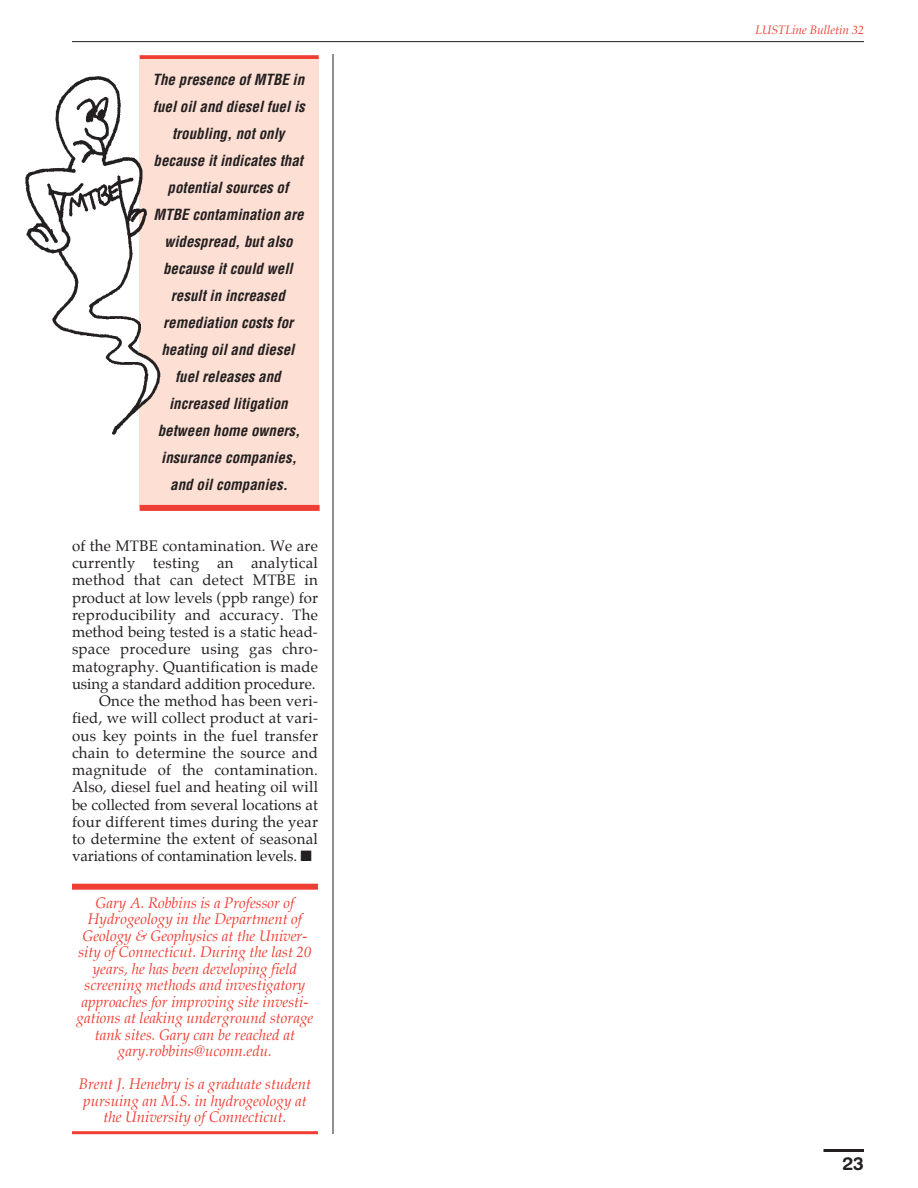
<style>
.page{position:relative;width:918px;height:1188px;background:#fff}
.page>*{position:absolute;margin:0;border:0;box-sizing:border-box;transform-origin:0 0}
.t1{font:700 18px "Helvetica Rounded";color:#231f20}
.t2{font:15px "Palatino";letter-spacing:.02em;color:#231f20}
.t3{font:italic 15px/16.5px "Palatino";color:#ef3e33;text-align:center}
.t4{font:italic 700 condensed 15px/27px "Helvetica";color:#231f20;text-align:center}
.t5{font:15px "Palatino";letter-spacing:-.005em;color:#231f20}
.t6{font:15px "Palatino";color:#231f20}
.t7{font:italic 12px "Palatino";color:#ef3e33}
</style>
<div class="page">
<hr style="left:824px;top:1149px;width:40px;height:3px;background:#231f20">
<hr style="left:72px;top:41px;width:792px;height:1px;background:#231f20">
<hr style="left:333px;top:54px;width:1px;height:1080px;background:#231f20">
<div style="left:72px;top:884px;width:246px;height:6px;background:#ef3e33"></div>
<hr style="left:72px;top:1131px;width:246px;height:3px;background:#ef3e33">
<svg style="left:140px;top:55px;width:179px;height:5px"></svg>
<div style="left:140px;top:60px;width:179px;height:448px;background:#fddfd3"></div>
<img style="left:25px;top:64px;width:193px;height:397px">
<div style="left:140px;top:505px;width:180px;height:6px;background:#ef3e33"></div>
<p class="t4" style="left:153px;top:68px;width:154px">The presence of MTBE in fuel oil and diesel fuel is troubling, not only because it indicates that potential sources of<br>MTBE contamination are widespread, but also because it could well result in increased remediation costs for heating oil and diesel fuel releases and increased litigation between home owners, insurance companies, and oil companies.</p>
<p class="t2" style="left:72px;top:539px;width:248px">of the MTBE contamination. We are</p>
<p class="t2" style="left:72px;top:556px;width:247px">currently testing an analytical</p>
<p class="t2" style="left:72px;top:573px;width:247px">method that can detect MTBE in</p>
<p class="t6" style="left:72px;top:590px;width:247px">product at low levels (ppb range) for</p>
<p class="t2" style="left:72px;top:608px;width:248px">reproducibility and accuracy. The</p>
<p class="t2" style="left:72px;top:625px;width:247px">method being tested is a static head-</p>
<p class="t2" style="left:72px;top:642px;width:248px">space procedure using gas chro-</p>
<p class="t2" style="left:72px;top:659px;width:247px">matography. Quantification is made</p>
<p class="t5" style="left:72px;top:677px;width:245px">using a standard addition procedure.</p>
<p class="t2" style="left:99px;top:694px;width:221px">Once the method has been veri-</p>
<p class="t2" style="left:72px;top:711px;width:247px">fied, we will collect product at vari-</p>
<p class="t2" style="left:72px;top:728px;width:247px">ous key points in the fuel transfer</p>
<p class="t2" style="left:72px;top:746px;width:247px">chain to determine the source and</p>
<p class="t2" style="left:72px;top:763px;width:247px">magnitude of the contamination.</p>
<p class="t2" style="left:72px;top:780px;width:248px">Also, diesel fuel and heating oil will</p>
<p class="t6" style="left:72px;top:797px;width:248px">be collected from several locations at</p>
<p class="t2" style="left:72px;top:815px;width:247px">four different times during the year</p>
<p class="t2" style="left:72px;top:832px;width:247px">to determine the extent of seasonal</p>
<p class="t5" style="left:72px;top:849px;width:242px">variations of contamination levels. ■</p>
<p class="t3" style="left:77px;top:895px;width:238px">Gary A. Robbins is a Professor of Hydrogeology in the Department of Geology &amp; Geophysics at the Univer&shy;sity of Connecticut. During the last 20 years, he has been developing field screening methods and investigatory approaches for improving site investi&shy;gations at leaking underground storage tank sites. Gary can be reached at gary.robbins@uconn.edu.</p>
<p class="t3" style="left:79px;top:1077px;width:234px">Brent J. Henebry is a graduate student pursuing an M.S. in hydrogeology at the University of Connecticut.</p>
<p class="t7" style="left:756px;top:24px;width:110px">LUSTLine Bulletin 32</p>
<p class="t1" style="left:843px;top:1157px;width:23px">23</p>
</div>
